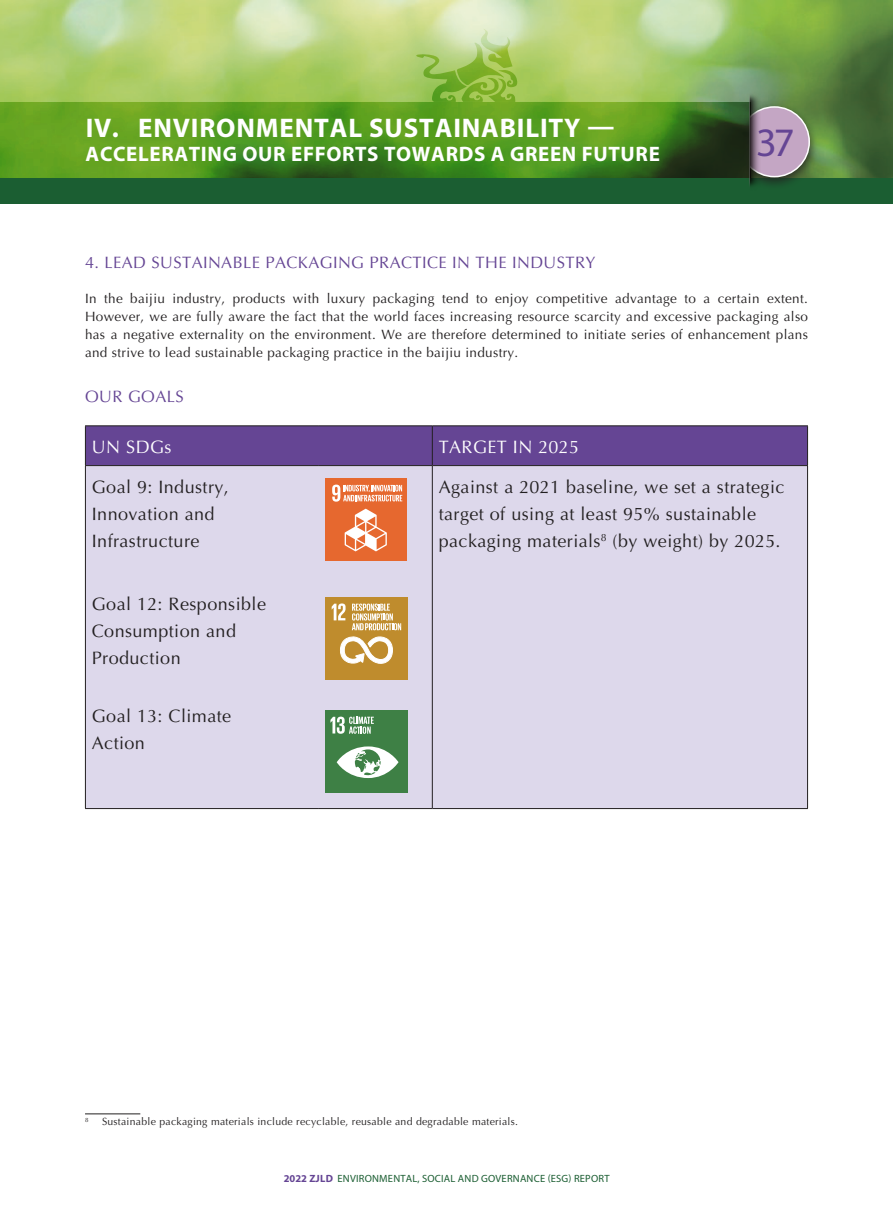
<style>
.page{position:relative;width:893px;height:1212px;background:#fff}
.page>*{position:absolute;margin:0;border:0;box-sizing:border-box;transform-origin:0 0}
.t1{font:40.5px "Myriad Pro";color:#654594}
.t2{font:700 27px "Myriad Pro";letter-spacing:.03em;color:#fff}
.t3{font:700 21px "Myriad Pro";letter-spacing:.03em;color:#fff}
.t4{font:18px/27px "Optima";letter-spacing:.025em;color:#221f20}
.t5{font:18px "Optima";letter-spacing:.025em;color:#fff}
.t6{font:16.5px "Optima";letter-spacing:.025em;color:#654594}
.t7{font:13.5px/18px "Optima";letter-spacing:.025em;color:#221f20;text-align:justify}
.t8{font:10.5px "Optima";letter-spacing:.025em;color:#221f20}
.t9{font:10.5px "Myriad Pro";letter-spacing:.02em;color:#1b5e32}
.t10{font:6.15px "Optima";color:#221f20}
.s1{font-weight:700;color:#654594}
</style>
<div class="page">
<img style="left:0;top:0;width:893px;height:178px">
<svg style="left:1px;top:102px;width:732px;height:76px;background:#52921f"></svg>
<hr style="left:0;top:102px;width:1px;height:102px;background:#221f20">
<div style="left:0;top:178px;width:893px;height:26px;background:#1b5e32"></div>
<div style="left:742px;top:102px;width:76px;height:88px;background:#221f20;opacity:.75"></div>
<svg style="left:782px;top:106px;width:28px;height:71px;background:#a89da2"></svg>
<img style="left:733px;top:90px;width:49px;height:100px">
<svg style="left:414px;top:28px;width:103px;height:74px;background:#a5c868"></svg>
<div style="left:86px;top:426px;width:721px;height:39px;background:#654594"></div>
<div style="left:86px;top:466px;width:721px;height:342px;background:#ddd8eb"></div>
<hr style="left:85px;top:425px;width:234px;height:1px;background:#221f20">
<hr style="left:85px;top:426px;width:1px;height:39px;background:#221f20">
<hr style="left:319px;top:425px;width:113px;height:1px;background:#221f20">
<hr style="left:432px;top:425px;width:376px;height:1px;background:#221f20">
<hr style="left:432px;top:426px;width:1px;height:39px;background:#221f20">
<hr style="left:807px;top:426px;width:1px;height:39px;background:#221f20">
<hr style="left:85px;top:465px;width:234px;height:1px;background:#221f20">
<hr style="left:85px;top:466px;width:1px;height:342px;background:#221f20">
<hr style="left:319px;top:465px;width:113px;height:1px;background:#221f20">
<hr style="left:432px;top:465px;width:376px;height:1px;background:#221f20">
<hr style="left:432px;top:466px;width:1px;height:342px;background:#221f20">
<hr style="left:807px;top:466px;width:1px;height:342px;background:#221f20">
<hr style="left:85px;top:808px;width:234px;height:1px;background:#221f20">
<hr style="left:319px;top:808px;width:113px;height:1px;background:#221f20">
<hr style="left:432px;top:808px;width:376px;height:1px;background:#221f20">
<div style="left:325px;top:478px;width:82px;height:82px;background:#e6682f"></div>
<svg style="left:332px;top:485px;width:70px;height:17px"></svg>
<svg style="left:345px;top:509px;width:42px;height:42px"></svg>
<div style="left:325px;top:597px;width:83px;height:83px;background:#bf8c2d"></div>
<svg style="left:340px;top:636px;width:53px;height:28px"></svg>
<svg style="left:332px;top:603px;width:14px;height:17px"></svg>
<svg style="left:352px;top:603px;width:49px;height:27px"></svg>
<div style="left:325px;top:710px;width:83px;height:83px;background:#3e8045"></div>
<svg style="left:337px;top:746px;width:61px;height:32px"></svg>
<svg style="left:355px;top:749px;width:26px;height:26px"></svg>
<svg style="left:330px;top:717px;width:44px;height:17px"></svg>
<hr style="left:85px;top:1113px;width:55px;height:1px;background:#221f20">
<h2 class="t2" style="left:86px;top:110px;width:530px">IV. ENVIRONMENTAL SUSTAINABILITY —</h2>
<h3 class="t3" style="left:86px;top:140px;width:576px">ACCELERATING OUR EFFORTS TOWARDS A GREEN FUTURE</h3>
<h1 class="t1" style="left:756px;top:117px;width:40px">37</h1>
<p class="t6" style="left:85px;top:252px;width:512px">4. LEAD SUSTAINABLE PACKAGING PRACTICE IN THE INDUSTRY</p>
<p class="t7" style="left:85px;top:289px;width:724px">In the baijiu industry, products with luxury packaging tend to enjoy competitive advantage to a certain extent.<br>However, we are fully aware the fact that the world faces increasing resource scarcity and excessive packaging also has a negative externality on the environment. We are therefore determined to initiate series of enhancement plans and strive to lead sustainable packaging practice in the baijiu industry.</p>
<p class="t6" style="left:85px;top:386px;width:100px">OUR GOALS</p>
<h3 class="t5" style="left:92px;top:437px;width:81px">UN SDGs</h3>
<h3 class="t5" style="left:439px;top:437px;width:142px">TARGET IN 2025</h3>
<h3 class="t4" style="left:92px;top:474px;width:139px">Goal 9: Industry,<br>Innovation and<br>Infrastructure</h3>
<h3 class="t4" style="left:439px;top:474px;width:347px">Against a 2021 baseline, we set a strategic target of using at least 95% sustainable packaging materials<sup>8</sup> (by weight) by 2025.</h3>
<h3 class="t4" style="left:92px;top:590px;width:176px">Goal 12: Responsible<br>Consumption and<br>Production</h3>
<h3 class="t4" style="left:92px;top:703px;width:141px">Goal 13: Climate<br>Action</h3>
<p class="t10" style="left:85px;top:1116px;width:5px">8</p>
<p class="t8" style="left:102px;top:1116px;width:417px">Sustainable packaging materials include recyclable, reusable and degradable materials.</p>
<p class="t9" style="left:284px;top:1172px;width:327px"><span class="s1">2022 ZJLD</span> ENVIRONMENTAL, SOCIAL AND GOVERNANCE (ESG) REPORT</p>
</div>
